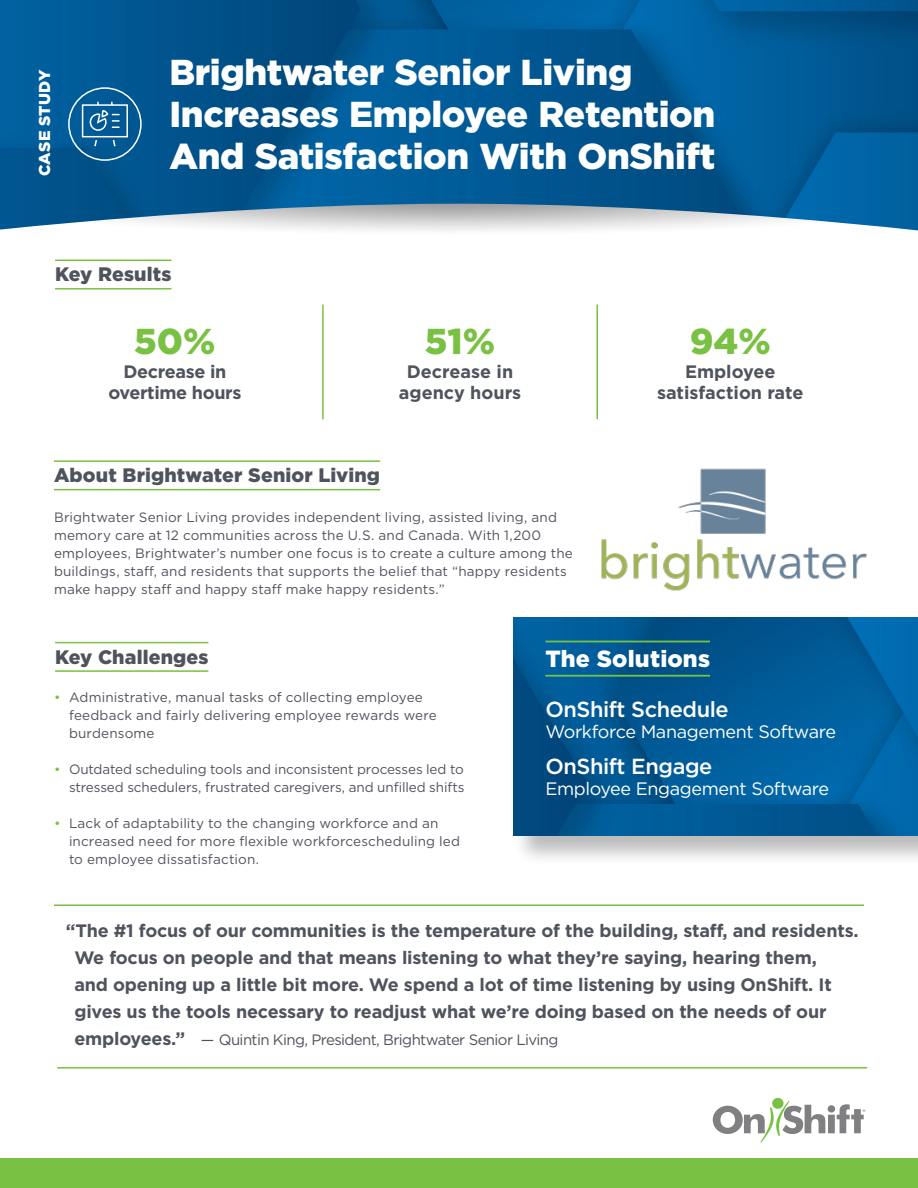
<style>
.page{position:relative;width:918px;height:1188px;background:#fff}
.page>*{position:absolute;margin:0;border:0;box-sizing:border-box;transform-origin:0 0}
.Lead_In{font:900 36px "Gotham";letter-spacing:-.01em;color:#fff}
.t1{font:900 36px "Gotham";color:#79c142}
.Header_w_lines{font:900 23.4px "Gotham";letter-spacing:.005em;color:#fff}
.t2{font:500 21.75px "Gotham";letter-spacing:-.02em;color:#fff}
.Header_w_lines-2{font:900 19.5px "Gotham";letter-spacing:.005em;color:#4f535c}
.White_pull_quote{font:700 18px/27px "Gotham";letter-spacing:-.01em;color:#4f535c}
.t3{font:18px "Gotham";letter-spacing:-.02em;color:#fff}
.t4{font:900 15.75px "Gotham";letter-spacing:.005em;color:#fff}
.White_pull_quote-2{font:15px "Gotham";letter-spacing:-.04em;color:#4f535c}
.Bullets_body_arrows{font:13.5px/18px "Gotham";letter-spacing:.01em;color:#4f535c}
.Bullets_body_arrows-2{font:13.5px/18px "Gotham";letter-spacing:-.01em;color:#4f535c;text-align:right}
.s1{color:#79c142}
.s2{font-weight:700;font-size:18px}
</style>
<div class="page">
<img style="left:0;top:0;width:918px;height:230px">
<hr style="left:54px;top:460px;width:326px;height:2px;background:#79c142">
<hr style="left:54px;top:489px;width:326px;height:1px;background:#79c142">
<div style="left:68px;top:87px;width:74px;height:74px;border:2px solid #fff;border-radius:50%"></div>
<svg style="left:81px;top:100px;width:48px;height:48px;background:#2c76a8"></svg>
<div style="left:0;top:1159px;width:918px;height:29px;background:#79c142"></div>
<svg style="left:713px;top:1097px;width:152px;height:46px"></svg>
<hr style="left:55px;top:642px;width:153px;height:1px;background:#79c142">
<hr style="left:55px;top:670px;width:153px;height:2px;background:#79c142">
<hr style="left:55px;top:260px;width:116px;height:1px;background:#79c142">
<hr style="left:55px;top:288px;width:116px;height:2px;background:#79c142">
<hr style="left:322px;top:305px;width:2px;height:114px;background:#79c142">
<hr style="left:596px;top:305px;width:2px;height:114px;background:#79c142">
<div style="left:513px;top:618px;width:405px;height:249px;background:#231f20;opacity:.3"></div>
<img style="left:513px;top:618px;width:405px;height:218px">
<hr style="left:545px;top:641px;width:165px;height:1px;background:#79c142">
<hr style="left:545px;top:675px;width:165px;height:2px;background:#79c142">
<hr style="left:54px;top:904px;width:810px;height:2px;background:#79c142">
<hr style="left:57px;top:1067px;width:810px;height:2px;background:#79c142">
<img style="left:601px;top:468px;width:266px;height:123px">
<p class="t4" style="left:34px;top:176px;width:108px;rotate:-90deg">CASE STUDY</p>
<p class="Lead_In" style="left:170px;top:47px;width:464px">Brightwater Senior Living</p>
<p class="Lead_In" style="left:170px;top:89px;width:547px">Increases Employee Retention</p>
<p class="Lead_In" style="left:170px;top:131px;width:547px">And Satisfaction With OnShift</p>
<p class="Header_w_lines-2" style="left:55px;top:261px;width:118px">Key Results</p>
<p class="t1" style="left:134px;top:316px;width:83px">50%</p>
<p class="White_pull_quote" style="left:124px;top:358px;width:104px">Decrease in</p>
<p class="White_pull_quote" style="left:108px;top:379px;width:134px">overtime hours</p>
<p class="t1" style="left:425px;top:316px;width:72px">51%</p>
<p class="White_pull_quote" style="left:407px;top:358px;width:108px">Decrease in</p>
<p class="White_pull_quote" style="left:399px;top:379px;width:124px">agency hours</p>
<p class="Header_w_lines-2" style="left:54px;top:462px;width:328px">About Brightwater Senior Living</p>
<p class="Bullets_body_arrows" style="left:54px;top:508px;width:520px">Brightwater Senior Living provides independent living, assisted living, and memory care at 12 communities across the U.S. and Canada. With 1,200 employees, Brightwater’s number one focus is to create a culture among the buildings, staff, and residents that supports the belief that “happy residents make happy staff and happy staff make happy residents.”</p>
<p class="t1" style="left:690px;top:316px;width:82px">94%</p>
<p class="White_pull_quote" style="left:685px;top:358px;width:92px">Employee</p>
<p class="White_pull_quote" style="left:657px;top:379px;width:148px">satisfaction rate</p>
<p class="Header_w_lines-2" style="left:55px;top:643px;width:155px">Key Challenges</p>
<p class="Bullets_body_arrows" style="left:69px;top:688px;width:369px;text-indent:-15px"><span class="s1">•</span> Administrative, manual tasks of collecting employee feedback and fairly delivering employee rewards were burdensome</p>
<p class="Bullets_body_arrows-2" style="left:54px;top:760px;width:412px"><span class="s1">•</span> Outdated scheduling tools and inconsistent processes led to stressed schedulers, frustrated caregivers, and unfilled shifts</p>
<p class="Bullets_body_arrows" style="left:69px;top:814px;width:393px;text-indent:-15px"><span class="s1">•</span> Lack of adaptability to the changing workforce and an increased need for more flexible workforcescheduling led to employee dissatisfaction.</p>
<p class="Header_w_lines" style="left:545px;top:642px;width:166px">The Solutions</p>
<p class="t2" style="left:545px;top:695px;width:185px">OnShift Schedule</p>
<p class="t3" style="left:545px;top:720px;width:292px">Workforce Management Software</p>
<p class="t2" style="left:545px;top:752px;width:168px">OnShift Engage</p>
<p class="t3" style="left:545px;top:777px;width:285px">Employee Engagement Software</p>
<p class="White_pull_quote" style="left:74px;top:917px;width:786px;text-indent:-9px">“The #1 focus of our communities is the temperature of the building, staff, and residents.<br>We focus on people and that means listening to what they’re saying, hearing them,<br>and opening up a little bit more. We spend a lot of time listening by using OnShift. It gives us the tools necessary to readjust what we’re doing based on the needs of our</p>
<p class="White_pull_quote-2" style="left:74px;top:1030px;width:486px"><span class="s2">employees.”</span> — Quintin King, President, Brightwater Senior Living</p>
</div>
